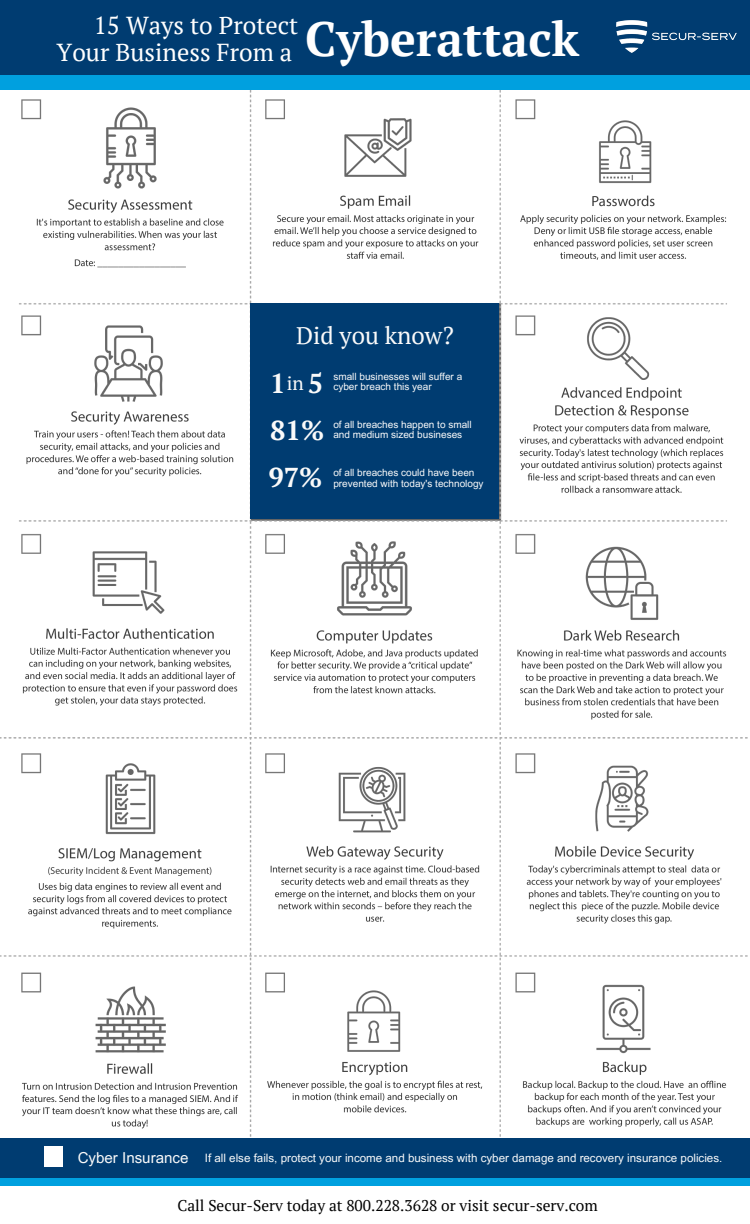
<style>
.page{position:relative;width:750px;height:1224px;background:#fff}
.page>*{position:absolute;margin:0;border:0;box-sizing:border-box;transform-origin:0 0}
.t1{font:700 48px "PT Serif";color:#fff}
.t2{font:700 27.3px "PT Serif";color:#fafafa}
.t3{font:24.5px/27.4px "PT Serif";color:#fff;text-align:right}
.t4{font:24.1px "PT Serif";color:#fafafa}
.t5{font:19px "PT Serif";color:#fafafa}
.t6{font:15.5px "PT Serif";color:#000}
.t7{font:15.1px "Arial MT Pro";color:#fafafa}
.t8{font:11.6px "Arial MT Pro";color:#fafafa}
.t9{font:10px/10.9px "Arial MT Pro";color:#fafafa}
</style>
<div class="page">
<img style="left:0;top:89px;width:749px;height:1048px">
<div style="left:0;top:0;width:750px;height:89px;background:#003c71"></div>
<div style="left:0;top:75px;width:750px;height:14px;background:#00a0df"></div>
<img style="left:616px;top:21px;width:120px;height:32px">
<div style="left:251px;top:304px;width:248px;height:215px;background:#003c71"></div>
<div style="left:0;top:1138px;width:750px;height:40px;background:#003c71"></div>
<div style="left:44px;top:1147px;width:19px;height:20px;background:#fff"></div>
<div style="left:0;top:1178px;width:750px;height:9px;background:#00a0df"></div>
<p class="t3" style="left:57px;top:11px;width:243px">15 Ways to Protect<br>Your Business From a</p>
<p class="t1" style="left:305px;top:6px;width:276px">Cyberattack</p>
<p class="t4" style="left:296px;top:319px;width:159px">Did you know?</p>
<p class="t2" style="left:270px;top:365px;width:54px">1 5</p>
<p class="t2" style="left:270px;top:412px;width:55px">81%</p>
<p class="t2" style="left:268px;top:459px;width:55px">97%</p>
<p class="t9" style="left:333px;top:372px;width:130px">small businesses will suffer a cyber breach this year</p>
<p class="t9" style="left:333px;top:420px;width:140px">of all breaches happen to small and medium sized busineses</p>
<p class="t9" style="left:333px;top:468px;width:152px">of all breaches could have been prevented with today's technology</p>
<p class="t5" style="left:287px;top:370px;width:19px">in</p>
<p class="t7" style="left:78px;top:1152px;width:112px">Cyber Insurance</p>
<p class="t8" style="left:205px;top:1154px;width:519px">If all else fails, protect your income and business with cyber damage and recovery insurance policies.</p>
<p class="t6" style="left:177px;top:1195px;width:422px">Call Secur-Serv today at 800.228.3628 or visit secur-serv.com</p>
</div>
